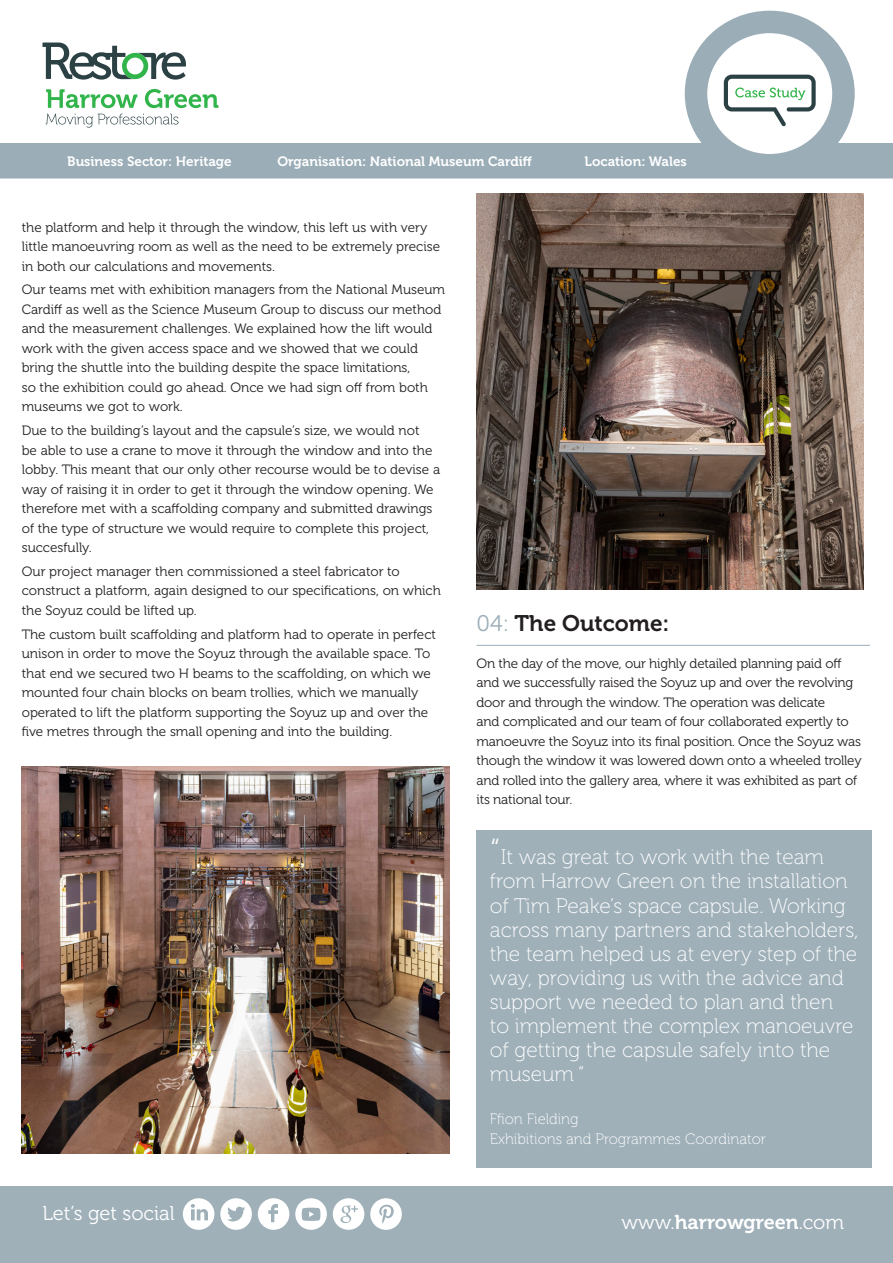
<style>
.page{position:relative;width:893px;height:1263px;background:#fff}
.page>*{position:absolute;margin:0;border:0;box-sizing:border-box;transform-origin:0 0}
.t1{font:22.5px "Museo 700";color:#231f20}
.Quote_main_body{font:21px/24px "Museo 100";color:#fff}
.t2{font:19.95px "Museo 700";color:#fff}
.t3{font:19.95px "Museo 300";color:#fff}
.Quote_Sign_off{font:15px "Museo 100";color:#fff}
.Body{font:13.5px/19.5px "Museo 300";color:#231f20}
.t4{font:13.5px "Museo 700";color:#fff}
.s1{font-family:"Museo 300";color:#9badb7}
.s2{font-size:36px}
.s3{font-family:"Museo 300"}
</style>
<div class="page">
<svg style="left:46px;top:89px;width:91px;height:19px"></svg>
<svg style="left:145px;top:89px;width:73px;height:19px"></svg>
<svg style="left:46px;top:114px;width:132px;height:14px"></svg>
<svg style="left:43px;top:43px;width:143px;height:37px"></svg>
<div style="left:0;top:143px;width:893px;height:35px;background:#9badb7"></div>
<div style="left:477px;top:831px;width:395px;height:337px;background:#9fb0b9"></div>
<div style="left:0;top:1186px;width:893px;height:77px;background:#9fb0b9"></div>
<svg style="left:258px;top:1198px;width:31px;height:32px"></svg>
<svg style="left:183px;top:1198px;width:31px;height:32px"></svg>
<svg style="left:220px;top:1198px;width:32px;height:32px"></svg>
<svg style="left:333px;top:1198px;width:31px;height:32px"></svg>
<svg style="left:370px;top:1198px;width:32px;height:32px"></svg>
<svg style="left:295px;top:1198px;width:32px;height:32px"></svg>
<svg style="left:696px;top:22px;width:147px;height:143px"></svg>
<div style="left:685px;top:11px;width:170px;height:165px;border:22px solid #9badb7;border-radius:50%"></div>
<hr style="left:477px;top:645px;width:393px;height:1px;background:#9badb7">
<svg style="left:724px;top:75px;width:92px;height:51px"></svg>
<img style="left:22px;top:767px;width:427px;height:387px">
<img style="left:477px;top:194px;width:386px;height:395px">
<p class="t4" style="left:67px;top:153px;width:166px">Business Sector: Heritage</p>
<p class="t4" style="left:277px;top:153px;width:256px">Organisation: National Museum Cardiff</p>
<p class="t4" style="left:585px;top:153px;width:104px">Location: Wales</p>
<p class="Body" style="left:22px;top:218px;width:420px">the platform and help it through the window, this left us with very little manoeuvring room as well as the need to be extremely precise in both our calculations and movements.</p>
<p class="Body" style="left:22px;top:280px;width:425px">Our teams met with exhibition managers from the National Museum Cardiff as well as the Science Museum Group to discuss our method and the measurement challenges. We explained how the lift would work with the given access space and we showed that we could bring the shuttle into the building despite the space limitations,<br>so the exhibition could go ahead. Once we had sign off from both museums we got to work.</p>
<p class="Body" style="left:22px;top:421px;width:420px">Due to the building’s layout and the capsule’s size, we would not<br>be able to use a crane to move it through the window and into the lobby. This meant that our only other recourse would be to devise a way of raising it in order to get it through the window opening. We therefore met with a scaffolding company and submitted drawings of the type of structure we would require to complete this project, succesfully.</p>
<p class="Body" style="left:22px;top:562px;width:421px">Our project manager then commissioned a steel fabricator to construct a platform, again designed to our specifications, on which the Soyuz could be lifted up.</p>
<p class="Body" style="left:22px;top:625px;width:416px">The custom built scaffolding and platform had to operate in perfect unison in order to move the Soyuz through the available space. To that end we secured two H beams to the scaffolding, on which we mounted four chain blocks on beam trollies, which we manually operated to lift the platform supporting the Soyuz up and over the five metres through the small opening and into the building.</p>
<p class="t1" style="left:477px;top:611px;width:194px"><span class="s1">04:</span> The Outcome:</p>
<p class="Body" style="left:477px;top:654px;width:387px">On the day of the move, our highly detailed planning paid off and we successfully raised the Soyuz up and over the revolving door and through the window. The operation was delicate<br>and complicated and our team of four collaborated expertly to manoeuvre the Soyuz into its final position. Once the Soyuz was though the window it was lowered down onto a wheeled trolley and rolled into the gallery area, where it was exhibited as part of its national tour.</p>
<p class="Quote_main_body" style="left:490px;top:846px;width:370px"><span class="s2">“</span>It was great to work with the team from Harrow Green on the installation of Tim Peake’s space capsule. Working across many partners and stakeholders, the team helped us at every step of the way, providing us with the advice and support we needed to plan and then<br>to implement the complex manoeuvre of getting the capsule safely into the museum “</p>
<p class="Quote_Sign_off" style="left:490px;top:1111px;width:90px">Ffion Fielding</p>
<p class="Quote_Sign_off" style="left:490px;top:1130px;width:277px">Exhibitions and Programmes Coordinator</p>
<p class="t3" style="left:43px;top:1202px;width:134px">Let’s get social</p>
<p class="t2" style="left:621px;top:1211px;width:224px"><span class="s3">www.</span>harrowgreen<span class="s3">.com</span></p>
</div>
